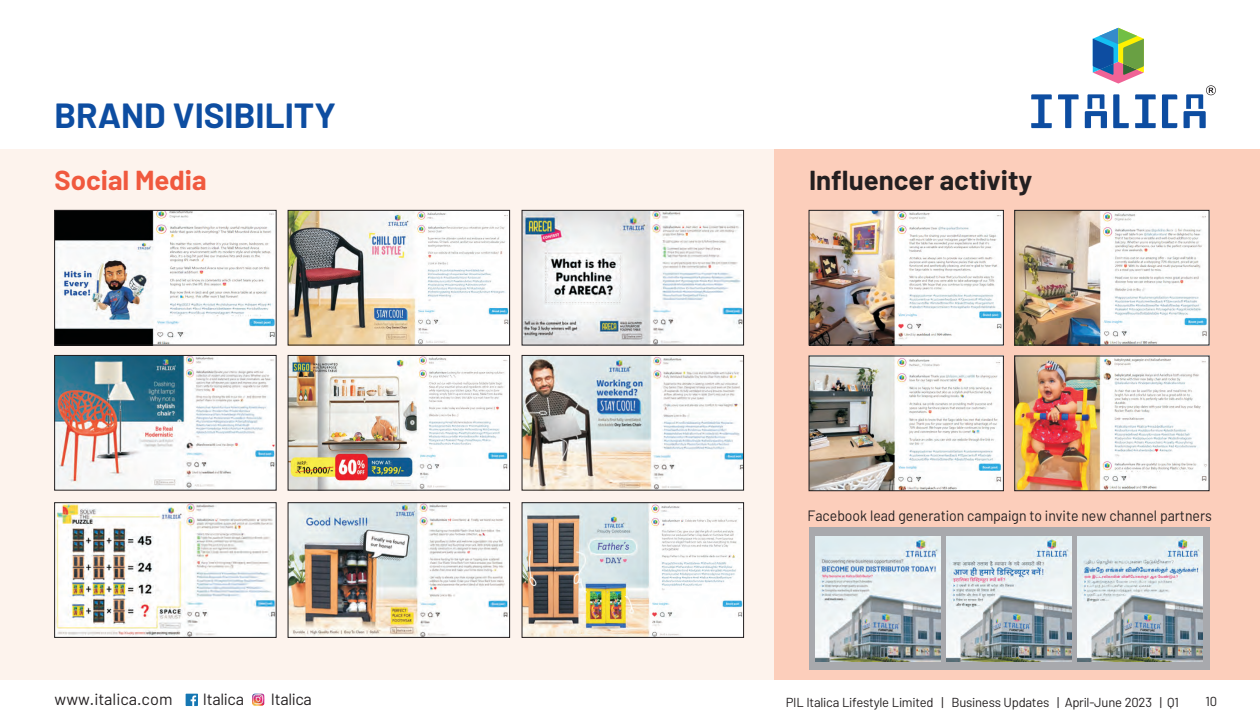
<style>
.page{position:relative;width:1260px;height:720px;background:#fff}
.page>*{position:absolute;margin:0;border:0;box-sizing:border-box;transform-origin:0 0}
.t1{font:700 35px "Barlow";color:#0d4da1}
.t2{font:700 27.5px "Barlow";color:#231f20}
.t3{font:700 27.5px "Barlow";color:#f0593e}
.t4{font:16.25px "Barlow";color:#231f20}
.t5{font:16.25px "Barlow";letter-spacing:-.02em;color:#231f20}
.t6{font:15px "Barlow";color:#231f20;scale:.93 1}
.t7{font:13px "Barlow";letter-spacing:-.02em;color:#231f20}
</style>
<div class="page">
<div style="left:0;top:149px;width:1260px;height:531px;background:#fdf3ed"></div>
<div style="left:775px;top:149px;width:485px;height:531px;background:#fccebb"></div>
<img style="left:56px;top:212px;width:218px;height:131px">
<div style="left:54px;top:210px;width:222px;height:135px;border:1px solid #231f20"></div>
<img style="left:524px;top:212px;width:218px;height:131px">
<div style="left:522px;top:210px;width:222px;height:135px;border:1px solid #231f20"></div>
<img style="left:56px;top:357px;width:218px;height:131px">
<div style="left:54px;top:355px;width:222px;height:135px;border:1px solid #231f20"></div>
<img style="left:524px;top:357px;width:218px;height:131px">
<div style="left:522px;top:355px;width:222px;height:135px;border:1px solid #231f20"></div>
<img style="left:56px;top:504px;width:218px;height:132px">
<div style="left:54px;top:502px;width:222px;height:136px;border:1px solid #231f20"></div>
<img style="left:290px;top:504px;width:218px;height:132px">
<div style="left:288px;top:502px;width:222px;height:136px;border:1px solid #231f20"></div>
<img style="left:524px;top:504px;width:218px;height:132px">
<div style="left:522px;top:502px;width:222px;height:136px;border:1px solid #231f20"></div>
<img style="left:290px;top:357px;width:218px;height:131px">
<div style="left:288px;top:355px;width:222px;height:135px;border:1px solid #231f20"></div>
<img style="left:290px;top:212px;width:218px;height:131px">
<div style="left:288px;top:210px;width:222px;height:135px;border:1px solid #231f20"></div>
<img style="left:811px;top:212px;width:191px;height:131px">
<div style="left:809px;top:210px;width:195px;height:135px;border:1px solid #231f20"></div>
<img style="left:1016px;top:212px;width:191px;height:131px">
<div style="left:1014px;top:210px;width:195px;height:135px;border:1px solid #231f20"></div>
<img style="left:811px;top:358px;width:191px;height:131px">
<div style="left:809px;top:356px;width:195px;height:135px;border:1px solid #231f20"></div>
<img style="left:1016px;top:358px;width:191px;height:131px">
<div style="left:1014px;top:356px;width:195px;height:135px;border:1px solid #231f20"></div>
<svg style="left:809px;top:528px;width:400px;height:142px;background:#acaeb1"></svg>
<img style="left:816px;top:537px;width:124px;height:124px">
<img style="left:947px;top:537px;width:124px;height:124px">
<img style="left:1078px;top:537px;width:124px;height:124px">
<svg style="left:1162px;top:94px;width:15px;height:34px"></svg>
<svg style="left:1113px;top:94px;width:16px;height:34px"></svg>
<svg style="left:1031px;top:94px;width:21px;height:34px"></svg>
<svg style="left:1135px;top:94px;width:21px;height:34px"></svg>
<svg style="left:1058px;top:94px;width:21px;height:34px"></svg>
<svg style="left:1085px;top:94px;width:22px;height:34px"></svg>
<svg style="left:1093px;top:28px;width:51px;height:56px"></svg>
<svg style="left:1184px;top:85px;width:32px;height:43px"></svg>
<svg style="left:252px;top:694px;width:13px;height:12px"></svg>
<div style="left:186px;top:694px;width:12px;height:12px;background:#1577b3"></div>
<svg style="left:191px;top:695px;width:5px;height:11px"></svg>
<h1 class="t1" style="left:55px;top:93px;width:283px">BRAND VISIBILITY</h1>
<h2 class="t3" style="left:55px;top:163px;width:153px">Social Media</h2>
<h2 class="t2" style="left:809px;top:163px;width:225px">Influencer activity</h2>
<p class="t4" style="left:55px;top:689px;width:119px">www.italica.com</p>
<p class="t5" style="left:203px;top:689px;width:43px">Italica</p>
<p class="t5" style="left:271px;top:689px;width:43px">Italica</p>
<p class="t6" style="left:807px;top:506px;width:436px">Facebook lead generation campaign to invite new channel partners</p>
<p class="t7" style="left:786px;top:694px;width:395px">PIL Italica Lifestyle Limited | Business Updates | April-June 2023 | Q1</p>
<p class="t7" style="left:1206px;top:693px;width:13px">10</p>
</div>
